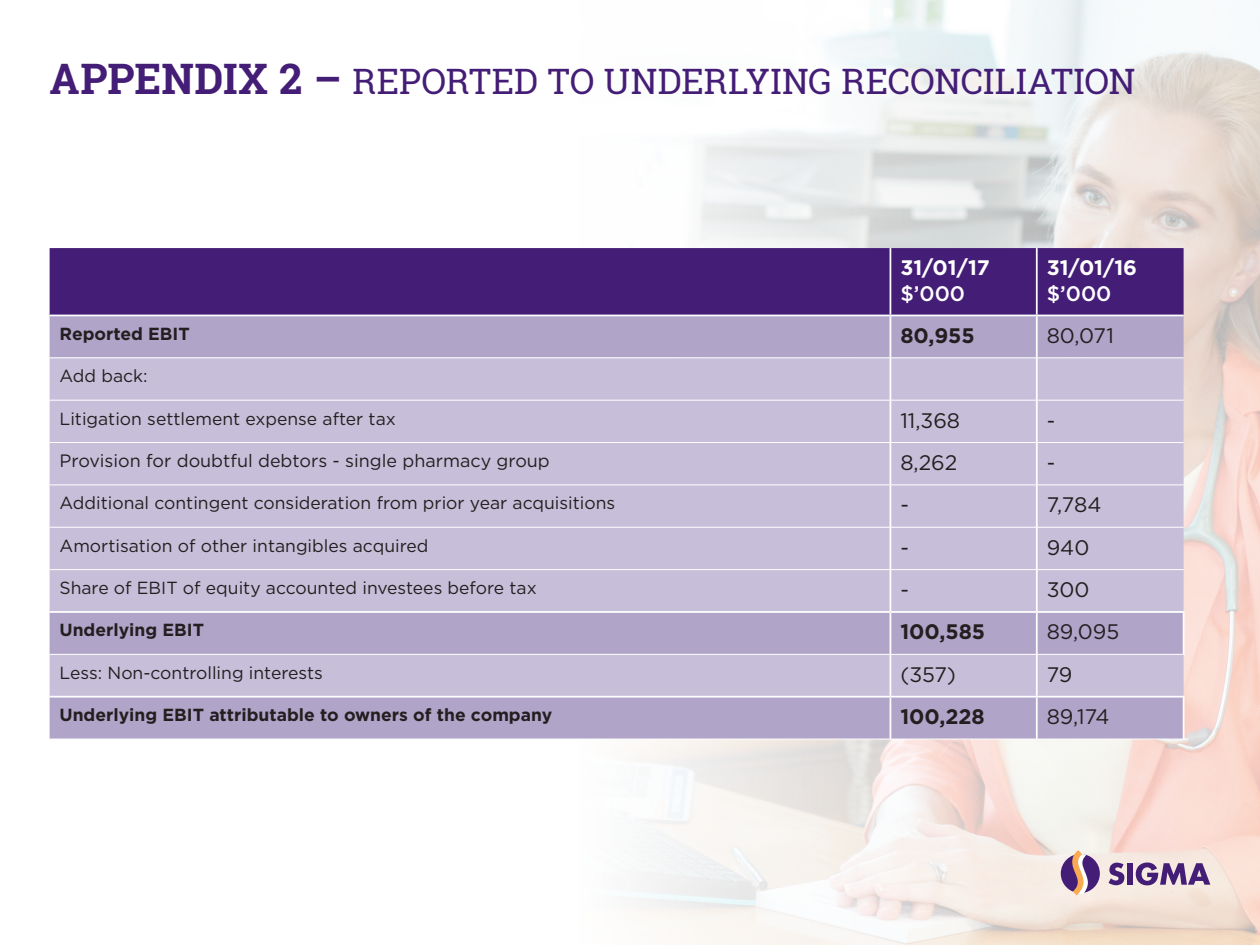
<style>
.page{position:relative;width:1260px;height:945px;background:#fff}
.page>*{position:absolute;margin:0;border:0;box-sizing:border-box;transform-origin:0 0}
.t1{font:35px "Roboto Slab";color:#441d76}
.t2{font:21px "Gotham";color:#231f20}
.t3{font:700 21px "Gotham";color:#231f20}
.t4{font:700 21px "Gotham";color:#fff}
.t5{font:500 21px "Gotham";color:#fff}
.t6{font:17.85px "Gotham";color:#231f20}
.t7{font:17.5px "Gotham";color:#231f20}
.t8{font:700 17.5px "Gotham";color:#231f20}
.s1{font-weight:700;font-size:42px}
</style>
<div class="page">
<img style="left:49px;top:0;width:1211px;height:945px">
<svg style="left:1109px;top:863px;width:15px;height:22px"></svg>
<div style="left:1127px;top:863px;width:6px;height:22px;background:#441e76"></div>
<svg style="left:1136px;top:863px;width:74px;height:22px;background:#9176a4"></svg>
<svg style="left:1061px;top:850px;width:39px;height:45px;background:#a787a0"></svg>
<div style="left:50px;top:248px;width:1134px;height:67px;background:#441d76"></div>
<div style="left:50px;top:316px;width:1134px;height:423px;background:#b0a4c8"></div>
<svg style="left:50px;top:359px;width:1134px;height:337px;background:#c4bcd7"></svg>
<hr style="left:890px;top:248px;width:1px;height:67px;background:#fff">
<hr style="left:1036px;top:248px;width:2px;height:67px;background:#fff">
<hr style="left:890px;top:316px;width:1px;height:42px;background:#fff">
<hr style="left:1036px;top:316px;width:2px;height:42px;background:#fff">
<hr style="left:890px;top:358px;width:1px;height:42px;background:#fff">
<hr style="left:1036px;top:358px;width:2px;height:42px;background:#fff">
<hr style="left:890px;top:400px;width:1px;height:42px;background:#fff">
<hr style="left:1036px;top:400px;width:2px;height:42px;background:#fff">
<hr style="left:890px;top:443px;width:1px;height:42px;background:#fff">
<hr style="left:1036px;top:443px;width:2px;height:42px;background:#fff">
<hr style="left:890px;top:485px;width:1px;height:42px;background:#fff">
<hr style="left:1036px;top:485px;width:2px;height:42px;background:#fff">
<hr style="left:890px;top:527px;width:1px;height:42px;background:#fff">
<hr style="left:1036px;top:527px;width:2px;height:42px;background:#fff">
<hr style="left:890px;top:570px;width:1px;height:41px;background:#fff">
<hr style="left:1036px;top:570px;width:2px;height:41px;background:#fff">
<hr style="left:890px;top:655px;width:1px;height:41px;background:#fff">
<hr style="left:1036px;top:655px;width:2px;height:41px;background:#fff">
<hr style="left:50px;top:358px;width:840px;height:1px;background:#fff">
<hr style="left:890px;top:358px;width:147px;height:1px;background:#fff">
<hr style="left:1037px;top:358px;width:147px;height:1px;background:#fff">
<hr style="left:50px;top:400px;width:840px;height:1px;background:#fff">
<hr style="left:890px;top:400px;width:147px;height:1px;background:#fff">
<hr style="left:1037px;top:400px;width:147px;height:1px;background:#fff">
<hr style="left:50px;top:442px;width:840px;height:1px;background:#fff">
<hr style="left:890px;top:442px;width:147px;height:1px;background:#fff">
<hr style="left:1037px;top:442px;width:147px;height:1px;background:#fff">
<hr style="left:50px;top:485px;width:840px;height:1px;background:#fff">
<hr style="left:890px;top:485px;width:147px;height:1px;background:#fff">
<hr style="left:1037px;top:485px;width:147px;height:1px;background:#fff">
<hr style="left:50px;top:527px;width:840px;height:1px;background:#fff">
<hr style="left:890px;top:527px;width:147px;height:1px;background:#fff">
<hr style="left:1037px;top:527px;width:147px;height:1px;background:#fff">
<hr style="left:890px;top:613px;width:1px;height:41px;background:#fff">
<hr style="left:1036px;top:613px;width:2px;height:41px;background:#fff">
<hr style="left:1183px;top:613px;width:1px;height:41px;background:#fff">
<hr style="left:50px;top:654px;width:840px;height:1px;background:#fff">
<hr style="left:890px;top:654px;width:147px;height:1px;background:#fff">
<hr style="left:1037px;top:654px;width:147px;height:1px;background:#fff">
<hr style="left:50px;top:739px;width:840px;height:1px;background:#fff">
<hr style="left:890px;top:739px;width:147px;height:1px;background:#fff">
<hr style="left:1183px;top:698px;width:1px;height:41px;background:#fff">
<hr style="left:1037px;top:739px;width:147px;height:1px;background:#fff">
<hr style="left:890px;top:698px;width:1px;height:41px;background:#fff">
<hr style="left:1036px;top:698px;width:2px;height:41px;background:#fff">
<hr style="left:50px;top:611px;width:840px;height:2px;background:#fff">
<hr style="left:890px;top:611px;width:147px;height:2px;background:#fff">
<hr style="left:1037px;top:611px;width:147px;height:2px;background:#fff">
<hr style="left:50px;top:696px;width:840px;height:2px;background:#fff">
<hr style="left:890px;top:696px;width:147px;height:2px;background:#fff">
<hr style="left:1037px;top:696px;width:147px;height:2px;background:#fff">
<hr style="left:50px;top:315px;width:840px;height:1px;background:#fff">
<hr style="left:890px;top:315px;width:147px;height:1px;background:#fff">
<hr style="left:1037px;top:315px;width:147px;height:1px;background:#fff">
<hr style="left:50px;top:569px;width:840px;height:1px;background:#fff">
<hr style="left:890px;top:569px;width:147px;height:1px;background:#fff">
<hr style="left:1037px;top:569px;width:147px;height:1px;background:#fff">
<h1 class="t1" style="left:50px;top:57px;width:1087px"><span class="s1">APPENDIX 2 –</span> REPORTED TO UNDERLYING RECONCILIATION</h1>
<p class="t4" style="left:900px;top:256px;width:91px">31/01/17</p>
<p class="t5" style="left:900px;top:281px;width:66px">$’000</p>
<p class="t4" style="left:1047px;top:256px;width:92px">31/01/16</p>
<p class="t5" style="left:1047px;top:281px;width:66px">$’000</p>
<p class="t8" style="left:60px;top:324px;width:132px">Reported EBIT</p>
<p class="t3" style="left:900px;top:323px;width:76px">80,955</p>
<p class="t2" style="left:1047px;top:324px;width:69px">80,071</p>
<p class="t7" style="left:60px;top:366px;width:90px">Add back:</p>
<p class="t7" style="left:60px;top:409px;width:338px">Litigation settlement expense after tax</p>
<p class="t2" style="left:900px;top:409px;width:61px">11,368</p>
<p class="t2" style="left:1047px;top:409px;width:10px">-</p>
<p class="t6" style="left:60px;top:451px;width:492px">Provision for doubtful debtors - single pharmacy group</p>
<p class="t2" style="left:900px;top:451px;width:59px">8,262</p>
<p class="t2" style="left:1047px;top:451px;width:10px">-</p>
<p class="t7" style="left:60px;top:494px;width:557px">Additional contingent consideration from prior year acquisitions</p>
<p class="t2" style="left:900px;top:493px;width:10px">-</p>
<p class="t2" style="left:1047px;top:493px;width:56px">7,784</p>
<p class="t7" style="left:60px;top:536px;width:370px">Amortisation of other intangibles acquired</p>
<p class="t2" style="left:900px;top:536px;width:10px">-</p>
<p class="t2" style="left:1047px;top:536px;width:44px">940</p>
<p class="t7" style="left:60px;top:578px;width:479px">Share of EBIT of equity accounted investees before tax</p>
<p class="t2" style="left:900px;top:578px;width:10px">-</p>
<p class="t2" style="left:1047px;top:578px;width:44px">300</p>
<p class="t8" style="left:60px;top:620px;width:146px">Underlying EBIT</p>
<p class="t3" style="left:900px;top:620px;width:86px">100,585</p>
<p class="t2" style="left:1047px;top:620px;width:74px">89,095</p>
<p class="t7" style="left:60px;top:663px;width:265px">Less: Non-controlling interests</p>
<p class="t2" style="left:900px;top:663px;width:57px">(357)</p>
<p class="t2" style="left:1047px;top:663px;width:27px">79</p>
<p class="t8" style="left:60px;top:705px;width:494px">Underlying EBIT attributable to owners of the company</p>
<p class="t3" style="left:900px;top:704px;width:86px">100,228</p>
<p class="t2" style="left:1047px;top:705px;width:64px">89,174</p>
</div>
